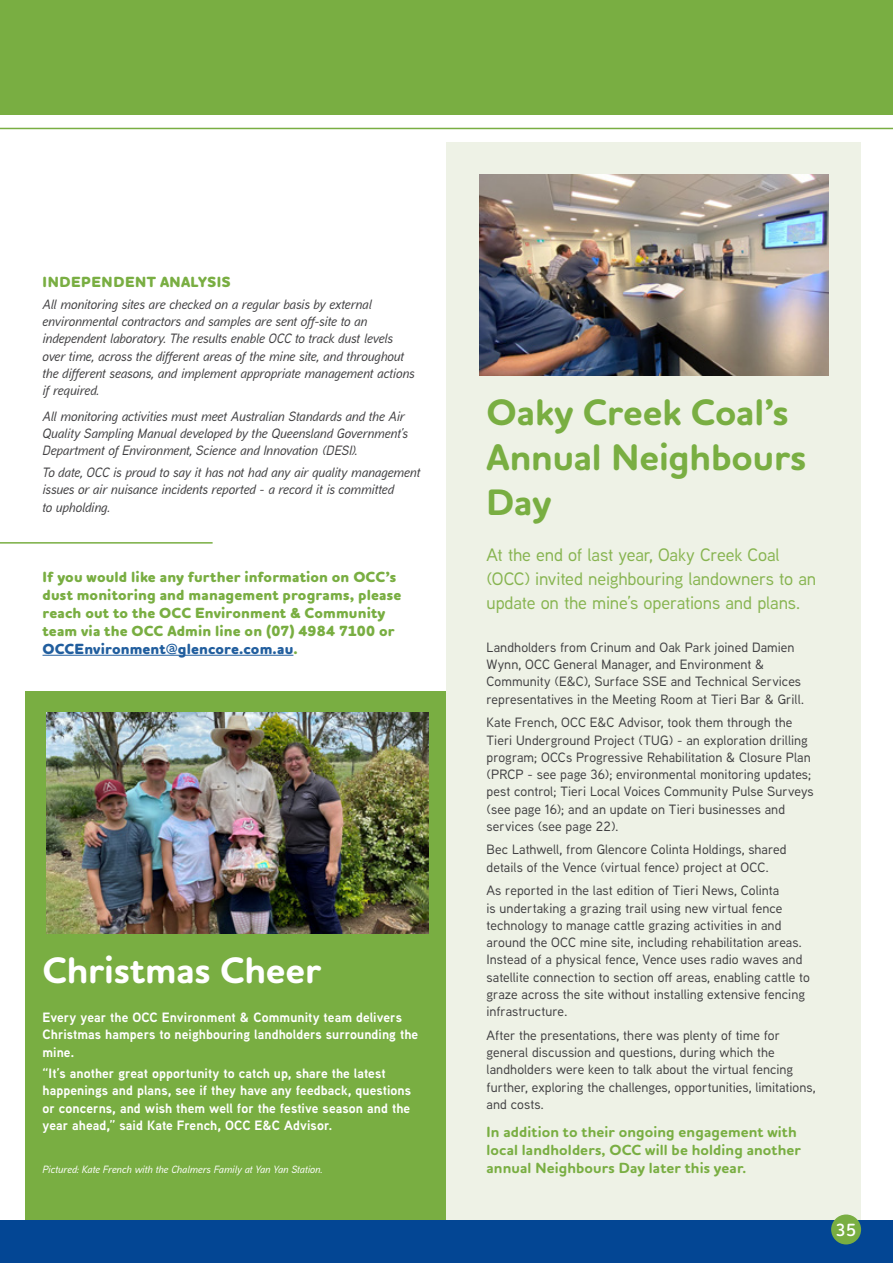
<style>
.page{position:relative;width:893px;height:1263px;background:#fff}
.page>*{position:absolute;margin:0;border:0;box-sizing:border-box;transform-origin:0 0}
.t1{font:700 37.5px/45px "Houschka Rounded";letter-spacing:-.005em;color:#79ae42}
.t2{font:700 37.5px "Houschka Rounded";color:#fff}
.t3{font:500 18px/24px "Aaux Next";letter-spacing:-.01em;color:#87b450}
.t4{font:600 18px "Houschka Rounded";color:#fff}
.t5{font:800 15px/18px "Houschka Rounded";letter-spacing:.01em;color:#79ae42}
.t6{font:700 15px/18px "Houschka Rounded";letter-spacing:.01em;color:#79ae42}
.t7{font:800 15px "Houschka Rounded";letter-spacing:.035em;color:#79ae42}
.t8{font:500 13.5px/17.2px "Aaux Next";letter-spacing:.005em;color:#414042}
.t9{font:italic 500 13.5px/17.2px "Aaux Next";letter-spacing:-.005em;color:#414042}
.t10{font:700 13.5px/17.2px "Aaux Next";letter-spacing:.005em;color:#fff}
.t11{font:italic 500 10.5px "Aaux Next";letter-spacing:-.005em;color:#fff}
.s1{color:#215e9e}
</style>
<div class="page">
<div style="left:25px;top:691px;width:421px;height:535px;background:#79ae42"></div>
<div style="left:446px;top:142px;width:415px;height:1078px;background:#eef2e6"></div>
<div style="left:0;top:0;width:893px;height:114px;background:#79ae42"></div>
<hr style="left:0;top:128px;width:893px;height:1px;background:#79ae42">
<hr style="left:43px;top:655px;width:250px;height:1px;background:#215e9e">
<hr style="left:0;top:542px;width:213px;height:2px;background:#79ae42">
<img style="left:479px;top:174px;width:349px;height:201px">
<img style="left:46px;top:712px;width:383px;height:221px">
<div style="left:0;top:1220px;width:893px;height:43px;background:#034694"></div>
<div style="left:831px;top:1214px;width:30px;height:30px;background:#79ae42;border-radius:50%"></div>
<p class="t7" style="left:43px;top:273px;width:190px">INDEPENDENT ANALYSIS</p>
<p class="t9" style="left:43px;top:295px;width:374px">All monitoring sites are checked on a regular basis by external environmental contractors and samples are sent off-site to an independent laboratory. The results enable OCC to track dust levels over time, across the different areas of the mine site, and throughout the different seasons, and implement appropriate management actions if required.</p>
<p class="t9" style="left:43px;top:407px;width:367px">All monitoring activities must meet Australian Standards and the Air<br>Quality Sampling Manual developed by the Queensland Government’s<br>Department of Environment, Science and Innovation (DESI).</p>
<p class="t9" style="left:43px;top:463px;width:379px">To date, OCC is proud to say it has not had any air quality management issues or air nuisance incidents reported - a record it is committed<br>to upholding.</p>
<p class="t5" style="left:43px;top:568px;width:360px">If you would like any further information on OCC’s dust monitoring and management programs, please reach out to the OCC Environment &amp; Community team via the OCC Admin line on (07) 4984 7100 or <span class="s1">OCCEnvironment@glencore.com.au</span>.</p>
<h1 class="t2" style="left:43px;top:946px;width:280px">Christmas Cheer</h1>
<p class="t10" style="left:43px;top:1008px;width:377px">Every year the OCC Environment &amp; Community team delivers<br>Christmas hampers to neighbouring landholders surrounding the mine.</p>
<p class="t10" style="left:43px;top:1064px;width:370px">“It’s another great opportunity to catch up, share the latest happenings and plans, see if they have any feedback, questions or concerns, and wish them well for the festive season and the year ahead,” said Kate French, OCC E&amp;C Advisor.</p>
<p class="t11" style="left:43px;top:1162px;width:281px">Pictured: Kate French with the Chalmers Family at Yan Yan Station.</p>
<h1 class="t1" style="left:487px;top:391px;width:321px">Oaky Creek Coal’s<br>Annual Neighbours<br>Day</h1>
<h2 class="t3" style="left:487px;top:542px;width:331px">At the end of last year, Oaky Creek Coal (OCC) invited neighbouring landowners to an update on the mine’s operations and plans.</h2>
<p class="t8" style="left:487px;top:638px;width:319px">Landholders from Crinum and Oak Park joined Damien Wynn, OCC General Manager, and Environment &amp; Community (E&amp;C), Surface SSE and Technical Services representatives in the Meeting Room at Tieri Bar &amp; Grill.</p>
<p class="t8" style="left:487px;top:714px;width:329px">Kate French, OCC E&amp;C Advisor, took them through the Tieri Underground Project (TUG) - an exploration drilling program; OCCs Progressive Rehabilitation &amp; Closure Plan (PRCP - see page 36); environmental monitoring updates; pest control; Tieri Local Voices Community Pulse Surveys (see page 16); and an update on Tieri businesses and services (see page 22).</p>
<p class="t8" style="left:487px;top:841px;width:302px">Bec Lathwell, from Glencore Colinta Holdings, shared details of the Vence (virtual fence) project at OCC.</p>
<p class="t8" style="left:487px;top:882px;width:325px">As reported in the last edition of Tieri News, Colinta<br>is undertaking a grazing trail using new virtual fence technology to manage cattle grazing activities in and around the OCC mine site, including rehabilitation areas.<br>Instead of a physical fence, Vence uses radio waves and satellite connection to section off areas, enabling cattle to graze across the site without installing extensive fencing infrastructure.</p>
<p class="t8" style="left:487px;top:1026px;width:331px">After the presentations, there was plenty of time for general discussion and questions, during which the landholders were keen to talk about the virtual fencing further, exploring the challenges, opportunities, limitations, and costs.</p>
<p class="t6" style="left:487px;top:1123px;width:316px">In addition to their ongoing engagement with local landholders, OCC will be holding another annual Neighbours Day later this year.</p>
<h2 class="t4" style="left:836px;top:1218px;width:22px">35</h2>
</div>
